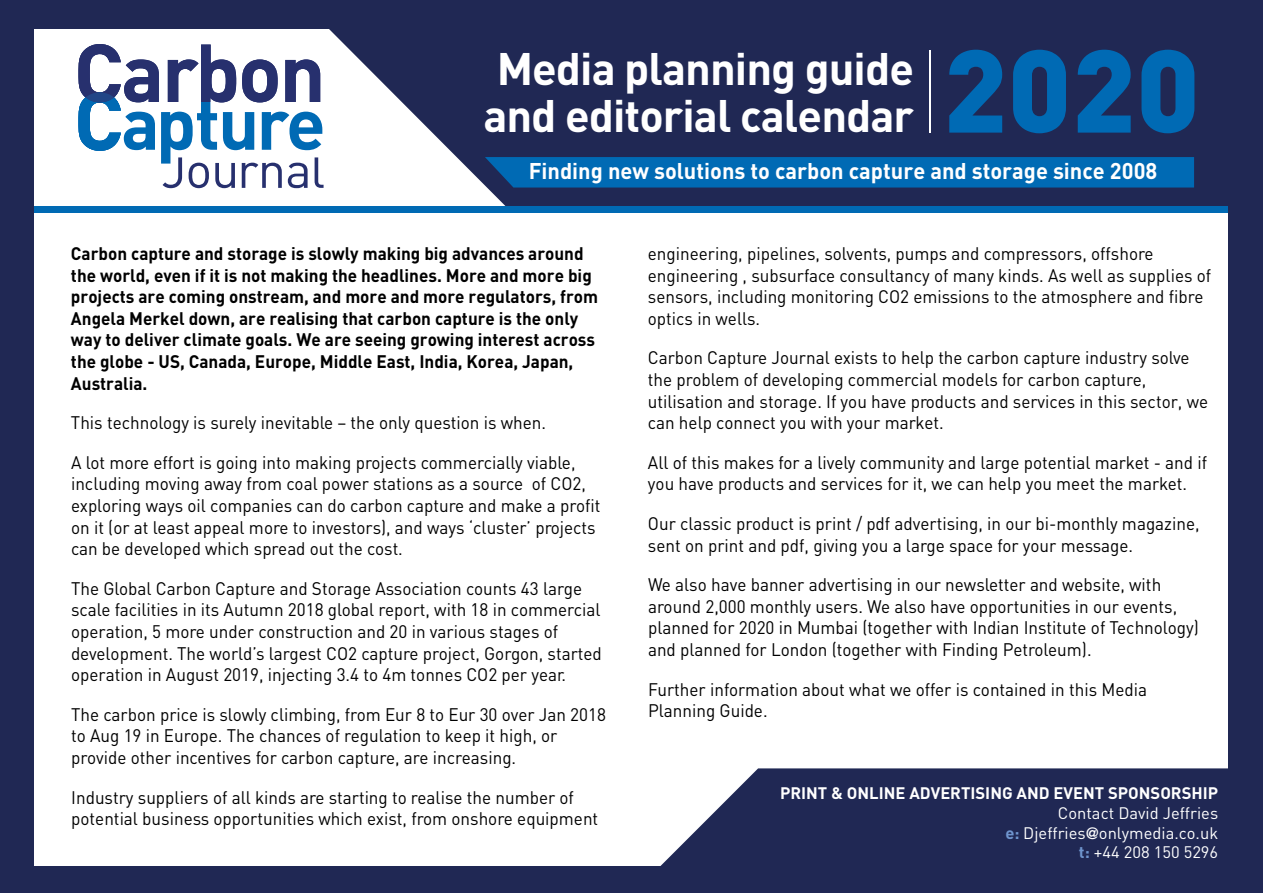
<style>
.page{position:relative;width:1263px;height:893px;background:#202854}
.page>*{position:absolute;margin:0;border:0;box-sizing:border-box;transform-origin:0 0}
.t1{font:900 115.5px "DIN";color:#006ab4}
.t2{font:45px/46.5px "DIN Bold";letter-spacing:-.02em;color:#fff}
.t3{font:22.5px "DIN Bold";color:#fff}
.t4{font:18px/21.6px "DIN";color:#000;scale:.95 1}
.t5{font:18px/21.6px "DIN Bold";color:#000;scale:.95 1}
.t6{font:16.5px/19.8px "DIN";color:#fff;text-align:right}
.t7{font:16.5px "DIN Bold";color:#fff}
.s1{font-family:"DIN Bold";color:#6f95ce}
.s2{font-family:"Frutiger"}
</style>
<div class="page">
<div style="left:34px;top:29px;width:645px;height:186px;background:#fff"></div>
<svg style="left:329px;top:29px;width:350px;height:177px;fill:#202854"></svg>
<div style="left:34px;top:206px;width:1194px;height:10px;background:#006ab4"></div>
<svg style="left:78px;top:44px;width:246px;height:144px"></svg>
<div style="left:485px;top:157px;width:709px;height:31px;background:#006ab4"></div>
<div style="left:34px;top:213px;width:1193px;height:653px;background:#fff"></div>
<svg style="left:660px;top:768px;width:568px;height:98px;background:#343b63"></svg>
<hr style="left:929px;top:50px;width:1px;height:83px;background:#fff">
<h2 class="t2" style="left:483px;top:44px;width:432px">Media planning guide and editorial calendar</h2>
<h1 class="t1" style="left:943px;top:14px;width:258px">2020</h1>
<p class="t3" style="left:529px;top:156px;width:630px">Finding new solutions to carbon capture and storage since 2008</p>
<p class="t5" style="left:71px;top:242px;width:556px">Carbon capture and storage is slowly making big advances around the world, even if it is not making the headlines. More and more big projects are coming onstream, and more and more regulators, from Angela Merkel down, are realising that carbon capture is the only way to deliver climate goals. We are seeing growing interest across the globe - US, Canada, Europe, Middle East, India, Korea, Japan, Australia.</p>
<p class="t4" style="left:71px;top:412px;width:502px">This technology is surely inevitable – the only question is when.</p>
<p class="t4" style="left:71px;top:451px;width:559px">A lot more effort is going into making projects commercially viable, including moving away from coal power stations as a source of CO2, exploring ways oil companies can do carbon capture and make a profit on it (or at least appeal more to investors), and ways ‘cluster’ projects can be developed which spread out the cost.</p>
<p class="t4" style="left:71px;top:577px;width:560px">The Global Carbon Capture and Storage Association counts 43 large scale facilities in its Autumn 2018 global report, with 18 in commercial operation, 5 more under construction and 20 in various stages of development. The world’s largest CO2 capture project, Gorgon, started operation in August 2019, injecting 3.4 to 4m tonnes CO2 per year.</p>
<p class="t4" style="left:71px;top:703px;width:564px">The carbon price is slowly climbing, from Eur 8 to Eur 30 over Jan 2018 to Aug 19 in Europe. The chances of regulation to keep it high, or provide other incentives for carbon capture, are increasing.</p>
<p class="t4" style="left:71px;top:786px;width:556px">Industry suppliers of all kinds are starting to realise the number of potential business opportunities which exist, from onshore equipment</p>
<p class="t4" style="left:648px;top:242px;width:595px">engineering, pipelines, solvents, pumps and compressors, offshore engineering , subsurface consultancy of many kinds. As well as supplies of sensors, including monitoring CO2 emissions to the atmosphere and fibre optics in wells.</p>
<p class="t4" style="left:648px;top:347px;width:591px">Carbon Capture Journal exists to help the carbon capture industry solve the problem of developing commercial models for carbon capture, utilisation and storage. If you have products and services in this sector, we can help connect you with your market.</p>
<p class="t4" style="left:648px;top:451px;width:590px">All of this makes for a lively community and large potential market - and if you have products and services for it, we can help you meet the market.</p>
<p class="t4" style="left:648px;top:512px;width:582px">Our classic product is print / pdf advertising, in our bi-monthly magazine, sent on print and pdf, giving you a large space for your message.</p>
<p class="t4" style="left:648px;top:574px;width:581px">We also have banner advertising in our newsletter and website, with around 2,000 monthly users. We also have opportunities in our events, planned for 2020 in Mumbai (together with Indian Institute of Technology) and planned for London (together with Finding Petroleum).</p>
<p class="t4" style="left:648px;top:678px;width:527px">Further information about what we offer is contained in this Media<br>Planning Guide.</p>
<p class="t7" style="left:780px;top:782px;width:440px">PRINT &amp; ONLINE ADVERTISING AND EVENT SPONSORSHIP</p>
<p class="t6" style="left:1005px;top:803px;width:214px">Contact David Jeffries<br><span class="s1">e:</span> Djeffries<span class="s2">@</span>onlymedia.co.uk <span class="s1">t:</span> +44 208 150 5296</p>
</div>
